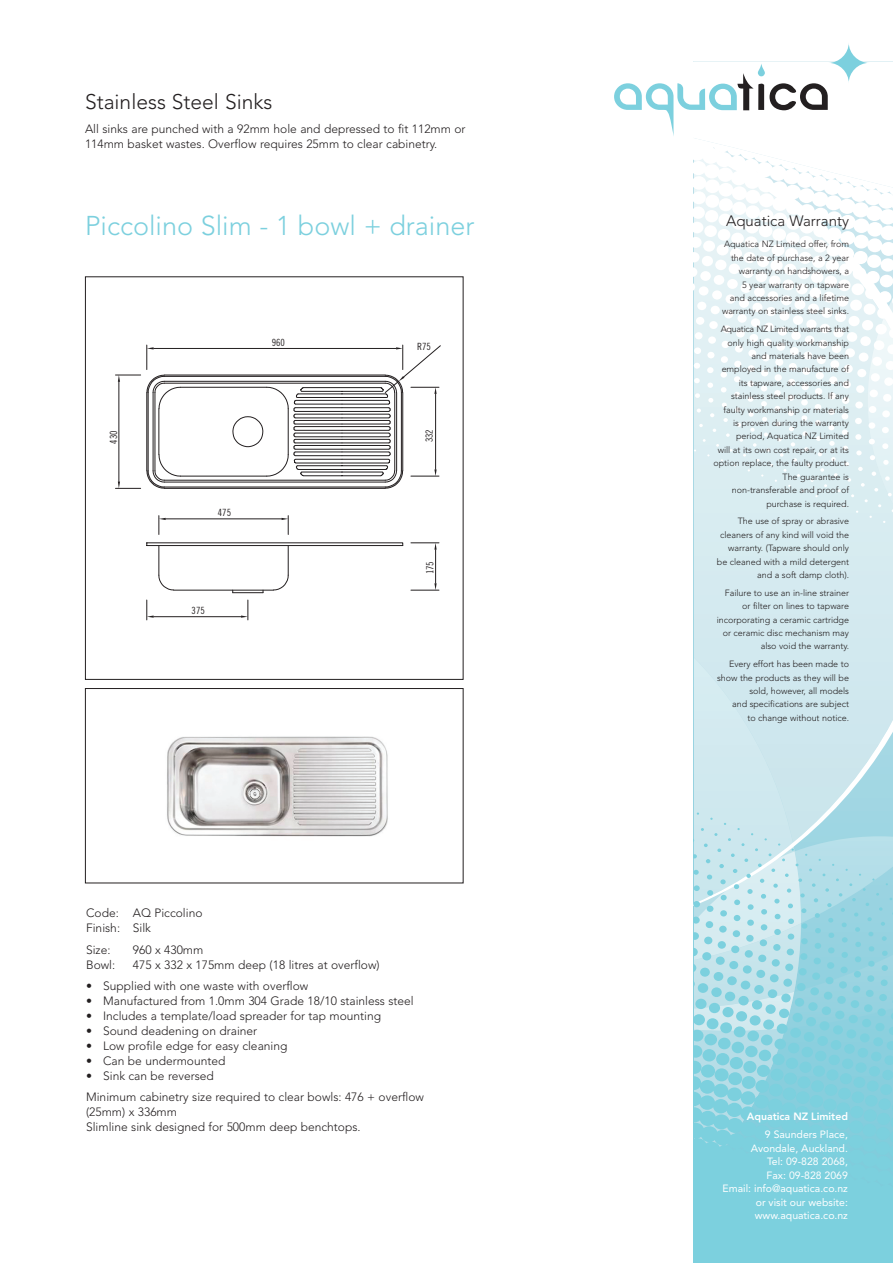
<style>
.page{position:relative;width:893px;height:1263px;background:#fff}
.page>*{position:absolute;margin:0;border:0;box-sizing:border-box;transform-origin:0 0}
.handy_tip{font:300 27px "Avenir";color:#7cd0de}
.Heading{font:300 21px "Avenir";color:#231f20}
.side_text{font:300 15px "Avenir";color:#231f20}
.handy_tip-2{font:300 12px/15px "Avenir";color:#231f20}
.Heading-2{font:300 12px/15px "Avenir";color:#231f20}
.t1{font:10.5px "Avenir";color:#fff}
.t2{font:800 10.5px "Avenir";color:#fff}
.t3{font:9.9px "Trade Gothic Cond Eighteen";color:#231f20}
.t4{font:300 9px/13.4px "Avenir";letter-spacing:-.005em;color:#231f20;text-align:right}
.t5{font:300 9px/13.5px "Avenir";letter-spacing:-.03em;color:#231f20;text-align:right}
</style>
<div class="page">
<div style="left:694px;top:523px;width:199px;height:135px;background:#d5eaf0"></div>
<svg style="left:694px;top:658px;width:199px;height:605px;background:#a5dae5"></svg>
<svg style="left:614px;top:61px;width:279px;height:462px"></svg>
<svg style="left:828px;top:43px;width:41px;height:40px"></svg>
<hr style="left:166px;top:519px;width:116px;height:1px;background:#231f20">
<svg style="left:146px;top:542px;width:257px;height:51px"></svg>
<svg style="left:159px;top:516px;width:7px;height:18px"></svg>
<svg style="left:282px;top:516px;width:7px;height:18px"></svg>
<hr style="left:435px;top:550px;width:1px;height:33px;background:#231f20">
<svg style="left:411px;top:543px;width:28px;height:7px"></svg>
<svg style="left:411px;top:583px;width:28px;height:8px"></svg>
<hr style="left:154px;top:616px;width:87px;height:1px;background:#231f20">
<svg style="left:241px;top:600px;width:8px;height:20px"></svg>
<svg style="left:147px;top:600px;width:7px;height:20px"></svg>
<svg style="left:115px;top:345px;width:326px;height:144px"></svg>
<div style="left:85px;top:276px;width:378px;height:404px;border:1px solid #231f20"></div>
<img style="left:167px;top:736px;width:221px;height:101px">
<div style="left:85px;top:688px;width:378px;height:195px;border:1px solid #231f20"></div>
<p class="Heading" style="left:85px;top:90px;width:189px">Stainless Steel Sinks</p>
<p class="Heading-2" style="left:85px;top:121px;width:382px">All sinks are punched with a 92mm hole and depressed to fit 112mm or<br>114mm basket wastes. Overflow requires 25mm to clear cabinetry.</p>
<p class="handy_tip" style="left:85px;top:210px;width:391px">Piccolino Slim - 1 bowl + drainer</p>
<p class="t3" style="left:108px;top:444px;width:15px;rotate:-90deg">430</p>
<p class="t3" style="left:272px;top:337px;width:15px">960</p>
<p class="t3" style="left:218px;top:507px;width:15px">475</p>
<p class="t3" style="left:192px;top:605px;width:15px">375</p>
<p class="t3" style="left:417px;top:341px;width:15px">R75</p>
<p class="t3" style="left:423px;top:442px;width:15px;rotate:-90deg">332</p>
<p class="t3" style="left:424px;top:574px;width:15px;rotate:-90deg">175</p>
<p class="handy_tip-2" style="left:86px;top:905px;width:118px">Code: AQ Piccolino</p>
<p class="handy_tip-2" style="left:86px;top:920px;width:66px">Finish: Silk</p>
<p class="handy_tip-2" style="left:86px;top:942px;width:26px">Size:</p>
<p class="handy_tip-2" style="left:133px;top:942px;width:72px">960 x 430mm</p>
<p class="handy_tip-2" style="left:86px;top:957px;width:31px">Bowl:</p>
<p class="handy_tip-2" style="left:133px;top:957px;width:248px">475 x 332 x 175mm deep (18 litres at overflow)</p>
<p class="handy_tip-2" style="left:86px;top:978px;width:224px">• Supplied with one waste with overflow</p>
<p class="handy_tip-2" style="left:86px;top:993px;width:329px">• Manufactured from 1.0mm 304 Grade 18/10 stainless steel</p>
<p class="handy_tip-2" style="left:86px;top:1008px;width:296px">• Includes a template/load spreader for tap mounting</p>
<p class="handy_tip-2" style="left:86px;top:1023px;width:173px">• Sound deadening on drainer</p>
<p class="handy_tip-2" style="left:86px;top:1038px;width:203px">• Low profile edge for easy cleaning</p>
<p class="handy_tip-2" style="left:86px;top:1053px;width:141px">• Can be undermounted</p>
<p class="handy_tip-2" style="left:86px;top:1068px;width:129px">• Sink can be reversed</p>
<p class="handy_tip-2" style="left:86px;top:1090px;width:339px">Minimum cabinetry size required to clear bowls: 476 + overflow (25mm) x 336mm</p>
<p class="handy_tip-2" style="left:86px;top:1120px;width:276px">Slimline sink designed for 500mm deep benchtops.</p>
<p class="side_text" style="left:726px;top:212px;width:124px">Aquatica Warranty</p>
<p class="t4" style="left:724px;top:237px;width:126px">Aquatica NZ Limited offer, from the date of purchase, a 2 year warranty on handshowers, a<br>5 year warranty on tapware</p>
<p class="t4" style="left:722px;top:291px;width:128px">and accessories and a lifetime warranty on stainless steel sinks.</p>
<p class="t5" style="left:721px;top:322px;width:130px">Aquatica NZ Limited warrants that only high quality workmanship</p>
<p class="t4" style="left:722px;top:349px;width:129px">and materials have been employed in the manufacture of its tapware, accessories and</p>
<p class="t4" style="left:713px;top:389px;width:137px">stainless steel products. If any faulty workmanship or materials<br>is proven during the warranty period, Aquatica NZ Limited<br>will at its own cost repair, or at its option replace, the faulty product.<br>The guarantee is</p>
<p class="t4" style="left:732px;top:483px;width:119px">non-transferable and proof of purchase is required.</p>
<p class="t4" style="left:717px;top:514px;width:134px">The use of spray or abrasive cleaners of any kind will void the warranty. (Tapware should only be cleaned with a mild detergent and a soft damp cloth).</p>
<p class="t4" style="left:725px;top:586px;width:126px">Failure to use an in-line strainer</p>
<p class="t4" style="left:742px;top:599px;width:108px">or filter on lines to tapware</p>
<p class="t4" style="left:717px;top:613px;width:134px">incorporating a ceramic cartridge or ceramic disc mechanism may also void the warranty.</p>
<p class="t4" style="left:717px;top:657px;width:133px">Every effort has been made to show the products as they will be sold, however, all models</p>
<p class="t4" style="left:732px;top:697px;width:118px">and specifications are subject</p>
<p class="t4" style="left:747px;top:711px;width:103px">to change without notice.</p>
<p class="t2" style="left:747px;top:1110px;width:103px">Aquatica NZ Limited</p>
<p class="t1" style="left:765px;top:1128px;width:85px">9 Saunders Place,</p>
<p class="t1" style="left:751px;top:1142px;width:99px">Avondale, Auckland.</p>
<p class="t1" style="left:767px;top:1155px;width:82px">Tel: 09-828 2068,</p>
<p class="t1" style="left:767px;top:1169px;width:83px">Fax: 09-828 2069</p>
<p class="t1" style="left:723px;top:1182px;width:127px">Email: info@aquatica.co.nz</p>
<p class="t1" style="left:756px;top:1196px;width:94px">or visit our website:</p>
<p class="t1" style="left:755px;top:1209px;width:95px">www.aquatica.co.nz</p>
</div>
